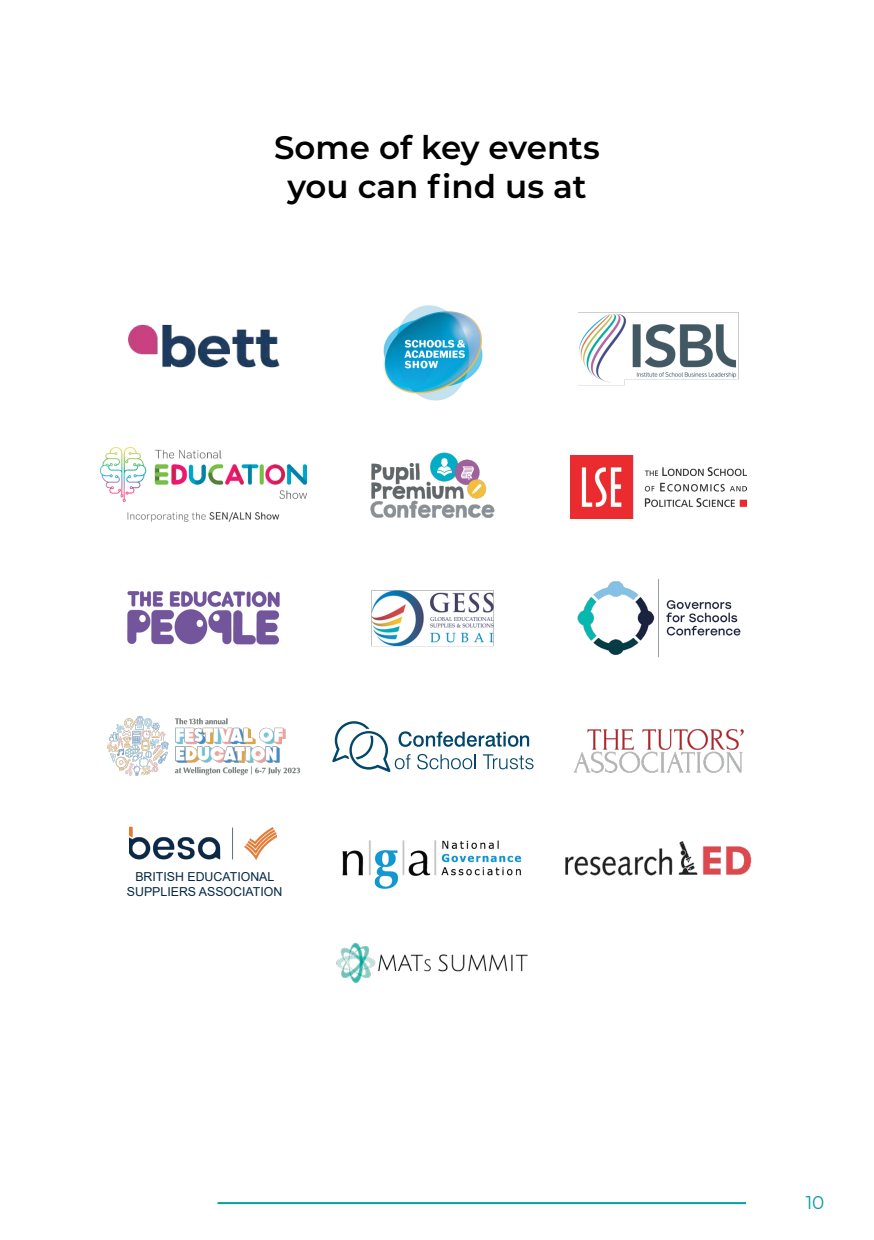
<style>
.page{position:relative;width:874px;height:1240px;background:#fff}
.page>*{position:absolute;margin:0;border:0;box-sizing:border-box;transform-origin:0 0}
.t1{font:600 32.5px/39px "Montserrat";color:#000;text-align:center}
.t2{font:18.45px "Montserrat";color:#069e9e}
.t3{font:12.35px/14.8px "Arial";color:#062946;text-align:center}
</style>
<div class="page">
<hr style="left:218px;top:1202px;width:528px;height:2px;background:#069e9e">
<img style="left:371px;top:590px;width:123px;height:57px">
<img style="left:100px;top:448px;width:206px;height:73px">
<svg style="left:332px;top:721px;width:202px;height:51px"></svg>
<img style="left:578px;top:312px;width:161px;height:73px">
<img style="left:127px;top:591px;width:153px;height:54px">
<img style="left:370px;top:452px;width:125px;height:66px">
<img style="left:128px;top:324px;width:152px;height:44px">
<img style="left:107px;top:716px;width:192px;height:60px">
<img style="left:571px;top:456px;width:175px;height:62px">
<img style="left:383px;top:305px;width:100px;height:96px">
<img style="left:565px;top:841px;width:187px;height:35px">
<img style="left:336px;top:943px;width:192px;height:40px">
<img style="left:577px;top:579px;width:164px;height:79px">
<img style="left:573px;top:729px;width:171px;height:44px">
<img style="left:130px;top:826px;width:147px;height:34px">
<img style="left:342px;top:840px;width:180px;height:49px">
<h1 class="t1" style="left:274px;top:126px;width:327px">Some of key events you can find us at</h1>
<p class="t3" style="left:127px;top:870px;width:157px">BRITISH EDUCATIONAL<br>SUPPLIERS ASSOCIATION</p>
<h2 class="t2" style="left:806px;top:1190px;width:20px">10</h2>
</div>
